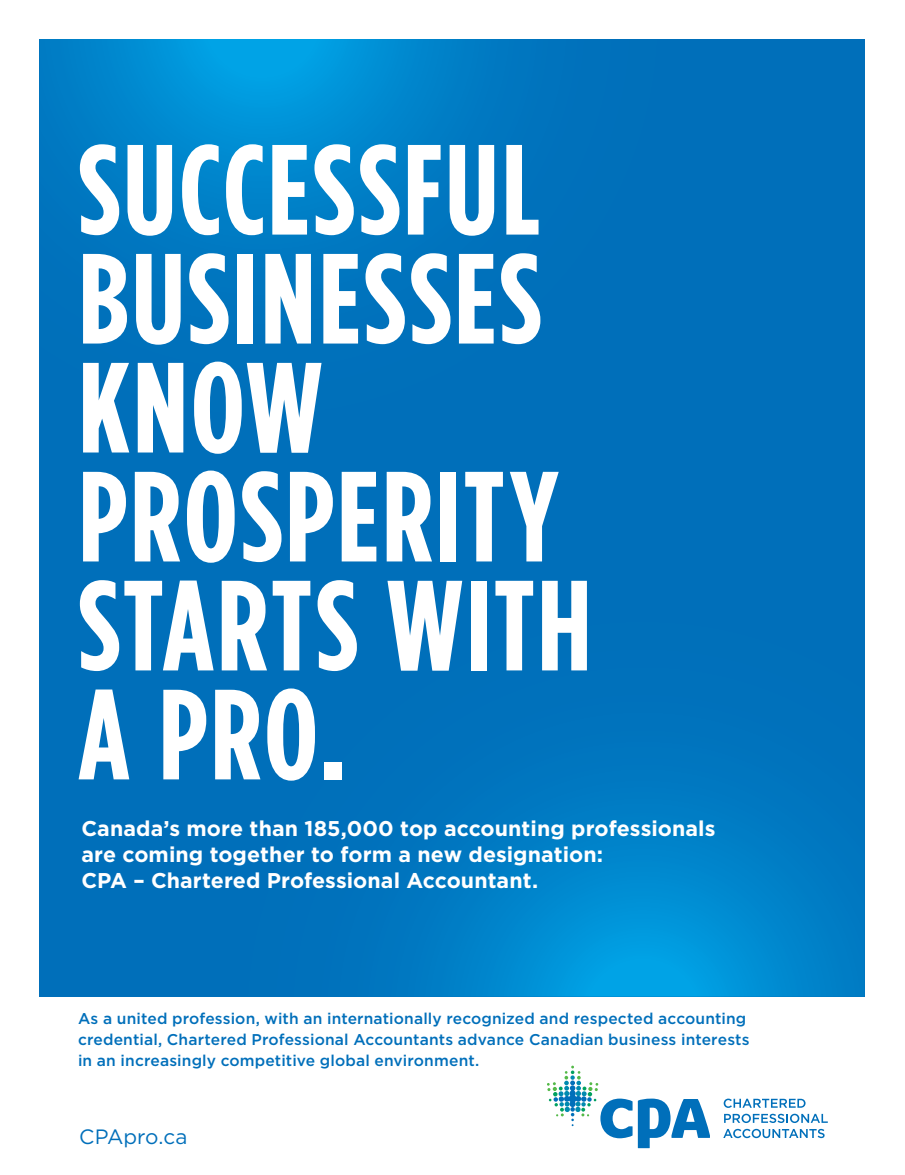
<style>
.page{position:relative;width:905px;height:1175px;background:#fff}
.page>*{position:absolute;margin:0;border:0;box-sizing:border-box;transform-origin:0 0}
.t1{font:700 127.95px/108.9px "Gotham Condensed";letter-spacing:.025em;color:#fff}
.t2{font:700 21.3px/26.1px "Gotham";letter-spacing:.005em;color:#fff}
.t3{font:20.7px "Gotham";color:#006fba}
.t4{font:500 15.6px/21px "Gotham";letter-spacing:.01em;color:#006fba}
</style>
<div class="page">
<div style="left:39px;top:39px;width:825px;height:957px;background:#006fba"></div>
<svg style="left:414px;top:787px;width:450px;height:209px"></svg>
<svg style="left:40px;top:39px;width:451px;height:210px"></svg>
<svg style="left:723px;top:1098px;width:82px;height:9px"></svg>
<svg style="left:723px;top:1113px;width:104px;height:25px"></svg>
<svg style="left:547px;top:1065px;width:163px;height:83px"></svg>
<p class="t1" style="left:80px;top:85px;width:514px">SUCCESSFUL<br>BUSINESSES<br>KNOW<br>PROSPERITY<br>STARTS WITH<br>A PRO.</p>
<p class="t1" style="left:78px;top:126px;width:514px">SUCCESSFUL<br>BUSINESSES<br>KNOW<br>PROSPERITY<br>STARTS WITH<br>A PRO.</p>
<p class="t2" style="left:81px;top:809px;width:635px">Canada’s more than 185,000 top accounting professionals are coming together to form a new designation:<br>CPA – Chartered Professional Accountant.</p>
<p class="t2" style="left:81px;top:815px;width:635px">Canada’s more than 185,000 top accounting professionals are coming together to form a new designation:<br>CPA – Chartered Professional Accountant.</p>
<p class="t2" style="left:83px;top:820px;width:458px">CPA – Chartered Professional Accountant.</p>
<p class="t4" style="left:78px;top:1007px;width:673px">As a u ited profession, with an internationally r cognized and respected accounting credential, Chartered Professional Accountants advance Canadian business interests in an increasingly competitive global environment.</p>
<p class="t4" style="left:79px;top:1008px;width:403px">in an increasingly competitive global environment.</p>
<p class="t4" style="left:128px;top:1009px;width:11px">n</p>
<p class="t4" style="left:78px;top:1012px;width:673px">As a united profession, with an internationally recognized and respected accounting credential, Chartered Professional Accountants advance Canadian business interests in an increasingly competitive global environment.</p>
<p class="t3" style="left:79px;top:1124px;width:110px">CPApro.ca</p>
</div>
